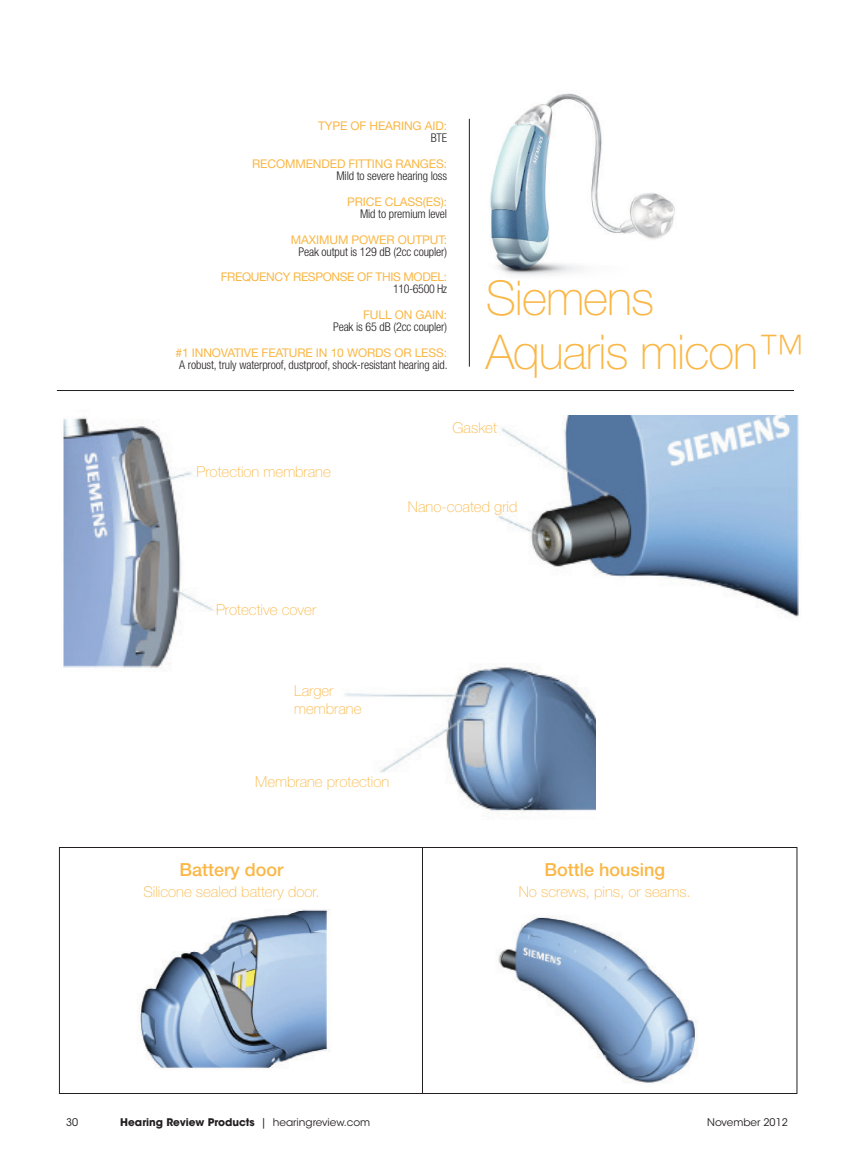
<style>
.page{position:relative;width:851px;height:1161px;background:#fff}
.page>*{position:absolute;margin:0;border:0;box-sizing:border-box;transform-origin:0 0}
.Headline{font:100 48px/54px "Helvetica Neue LT Std";letter-spacing:-.02em;color:#fab746}
.t1{font:500 18px "Helvetica Neue LT Std";color:#fab746}
.t2{font:100 15px "Helvetica Neue LT Std";color:#fab746}
.Subhead{font:300 condensed 12px/12px "Helvetica Neue LT Std";letter-spacing:-.01em;color:#231f20;text-align:right}
.Subhead-2{font:12px/12px "Helvetica Neue LT Std";letter-spacing:-.01em;color:#fab746;text-align:right}
.Subhead-3{font:12px/12px "Helvetica Neue LT Std";letter-spacing:-.03em;color:#fab746;text-align:right}
.t3{font:700 10.5px "ITC Avant Garde Std";color:#231f20}
.t4{font:10.5px "ITC Avant Garde Std";color:#231f20}
.s1{font-weight:300;font-stretch:condensed;color:#231f20}
.s2{font-weight:400;font-stretch:normal;color:#fab746}
.s3{font-weight:400}
</style>
<div class="page">
<div style="left:59px;top:847px;width:738px;height:247px;border:1px solid #231f20"></div>
<hr style="left:57px;top:390px;width:737px;height:1px;background:#231f20">
<hr style="left:469px;top:119px;width:1px;height:248px;background:#231f20">
<img style="left:490px;top:93px;width:185px;height:183px">
<img style="left:137px;top:909px;width:193px;height:160px">
<img style="left:498px;top:917px;width:199px;height:166px">
<img style="left:498px;top:416px;width:301px;height:201px">
<img style="left:63px;top:417px;width:150px;height:251px">
<img style="left:344px;top:665px;width:252px;height:148px">
<hr style="left:422px;top:847px;width:1px;height:247px;background:#231f20">
<p class="Subhead-2" style="left:318px;top:120px;width:131px">TYPE OF HEARING AID:<br><span class="s1">BTE</span></p>
<p class="Subhead-2" style="left:252px;top:158px;width:196px">RECOMMENDED FITTING RANGES:<br><span class="s1">Mild to severe hearing loss</span></p>
<p class="Subhead" style="left:347px;top:195px;width:101px"><span class="s2">PRICE CLASS(ES):<br></span>Mid to premium level</p>
<p class="Subhead" style="left:291px;top:233px;width:158px"><span class="s2">MAXIMUM POWER OUTPUT:<br></span>Peak output is 129 dB (2cc coupler)</p>
<p class="Subhead-3" style="left:221px;top:271px;width:228px">FREQUENCY RESPONSE OF THIS MODEL:<br><span class="s1">110-6500 Hz</span></p>
<p class="Subhead" style="left:333px;top:309px;width:116px"><span class="s2">FULL ON GAIN:<br></span>Peak is 65 dB (2cc coupler)</p>
<p class="Subhead" style="left:175px;top:347px;width:273px;text-align:center"><span class="s2">#1 INNOVATIVE FEATURE IN 10 WORDS OR LESS:<br></span>A robust, truly waterproof, dustproof, shock-resistant hearing aid.</p>
<p class="Headline" style="left:485px;top:271px;width:320px">Siemens<br>Aquaris micon™</p>
<p class="t2" style="left:196px;top:463px;width:136px">Protection membrane</p>
<p class="t2" style="left:452px;top:419px;width:46px">Gasket</p>
<p class="t2" style="left:408px;top:498px;width:111px">Nano-coated grid</p>
<p class="t2" style="left:216px;top:601px;width:102px">Protective cover</p>
<p class="t2" style="left:294px;top:682px;width:41px">Larger</p>
<p class="t2" style="left:294px;top:700px;width:69px">membrane</p>
<p class="t2" style="left:255px;top:773px;width:135px">Membrane protection</p>
<p class="t1" style="left:179px;top:859px;width:106px">Battery door</p>
<p class="t2" style="left:143px;top:883px;width:178px">Silicone sealed battery door.</p>
<p class="t1" style="left:544px;top:859px;width:122px">Bottle housing</p>
<p class="t2" style="left:518px;top:883px;width:173px">No screws, pins, or seams.</p>
<p class="t4" style="left:66px;top:1116px;width:14px">30</p>
<p class="t3" style="left:120px;top:1115px;width:251px">Hearing Review Products <span class="s3">| hearingreview.com</span></p>
<p class="t4" style="left:707px;top:1116px;width:82px">November 2012</p>
</div>
